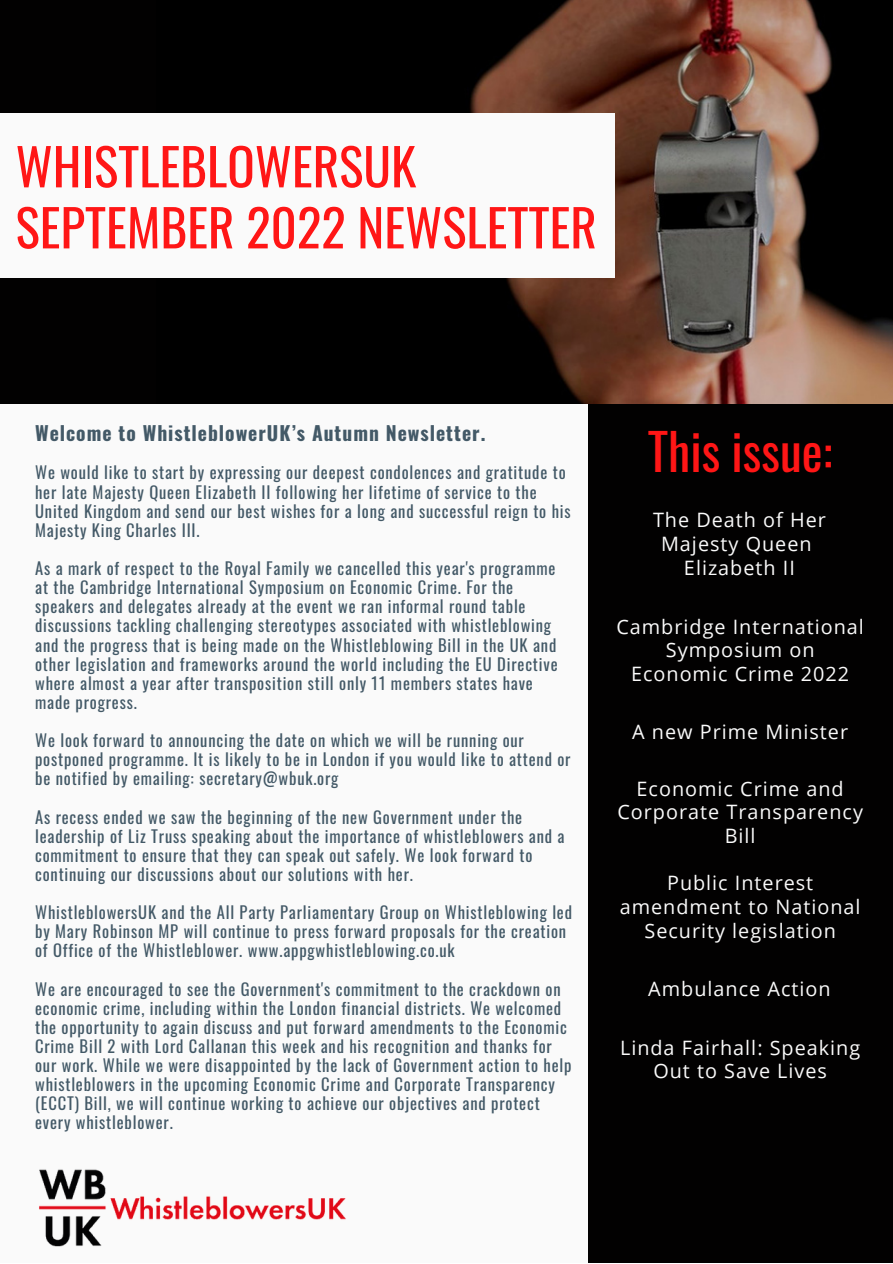
<style>
.page{position:relative;width:893px;height:1264px;background:#fff}
.page>*{position:absolute;margin:0;border:0;box-sizing:border-box;transform-origin:0 0}
.t1{font:51px/61.1px "Oswald";color:#ff1616}
.t2{font:49.65px "Oswald";color:#ff1616}
.t3{font:19.8px/23.5px "Open Sans";letter-spacing:.05em;color:#fafafa;text-align:center}
.t4{font:700 19.5px "Oswald";letter-spacing:.05em;color:#435967}
.t5{font:16.5px/19px "Oswald";letter-spacing:.05em;color:#435967}
</style>
<div class="page">
<div style="left:0;top:0;width:892px;height:1262px;background:#fafafa"></div>
<div style="left:588px;top:364px;width:304px;height:898px;background:#020101"></div>
<div style="left:0;top:0;width:444px;height:404px;background:#020101"></div>
<img style="left:157px;top:0;width:735px;height:403px">
<div style="left:0;top:113px;width:614px;height:164px;background:#fafafa"></div>
<img style="left:39px;top:1169px;width:307px;height:78px">
<h1 class="t1" style="left:16px;top:134px;width:582px">WHISTLEBLOWERSUK<br>SEPTEMBER 2022 NEWSLETTER</h1>
<p class="t4" style="left:35px;top:418px;width:452px">Welcome to WhistleblowerUK’s Autumn Newsletter.</p>
<p class="t5" style="left:35px;top:462px;width:537px">We would like to start by expressing our deepest condolences and gratitude to her late Majesty Queen Elizabeth II following her lifetime of service to the United Kingdom and send our best wishes for a long and successful reign to his Majesty King Charles III.</p>
<p class="t5" style="left:35px;top:558px;width:524px">As a mark of respect to the Royal Family we cancelled this year's programme at the Cambridge International Symposium on Economic Crime. For the speakers and delegates already at the event we ran informal round table discussions tackling challenging stereotypes associated with whistleblowing and the progress that is being made on the Whistleblowing Bill in the UK and other legislation and frameworks around the world including the EU Directive where almost a year after transposition still only 11 members states have made progress.</p>
<p class="t5" style="left:35px;top:730px;width:537px">We look forward to announcing the date on which we will be running our postponed programme. It is likely to be in London if you would like to attend or be notified by emailing: secretary@wbuk.org</p>
<p class="t5" style="left:35px;top:806px;width:531px">As recess ended we saw the beginning of the new Government under the leadership of Liz Truss speaking about the importance of whistleblowers and a commitment to ensure that they can speak out safely. We look forward to continuing our discussions about our solutions with her.</p>
<p class="t5" style="left:35px;top:902px;width:538px">WhistleblowersUK and the All Party Parliamentary Group on Whistleblowing led by Mary Robinson MP will continue to press forward proposals for the creation of Office of the Whistleblower. www.appgwhistleblowing.co.uk</p>
<p class="t5" style="left:35px;top:978px;width:537px">We are encouraged to see the Government's commitment to the crackdown on economic crime, including within the London financial districts. We welcomed the opportunity to again discuss and put forward amendments to the Economic Crime Bill 2 with Lord Callanan this week and his recognition and thanks for our work. While we were disappointed by the lack of Government action to help whistleblowers in the upcoming Economic Crime and Corporate Transparency (ECCT) Bill, we will continue working to achieve our objectives and protect every whistleblower.</p>
<h2 class="t2" style="left:647px;top:413px;width:186px">This issue:</h2>
<p class="t3" style="left:653px;top:508px;width:174px">The Death of Her<br>Majesty Queen<br>Elizabeth II</p>
<p class="t3" style="left:616px;top:614px;width:249px">Cambridge International<br>Symposium on<br>Economic Crime 2022</p>
<p class="t3" style="left:632px;top:719px;width:217px">A new Prime Minister</p>
<p class="t3" style="left:617px;top:776px;width:247px">Economic Crime and<br>Corporate Transparency<br>Bill</p>
<p class="t3" style="left:619px;top:870px;width:242px">Public Interest amendment to National<br>Security legislation</p>
<p class="t3" style="left:648px;top:976px;width:184px">Ambulance Action</p>
<p class="t3" style="left:620px;top:1035px;width:242px">Linda Fairhall: Speaking<br>Out to Save Lives</p>
</div>
